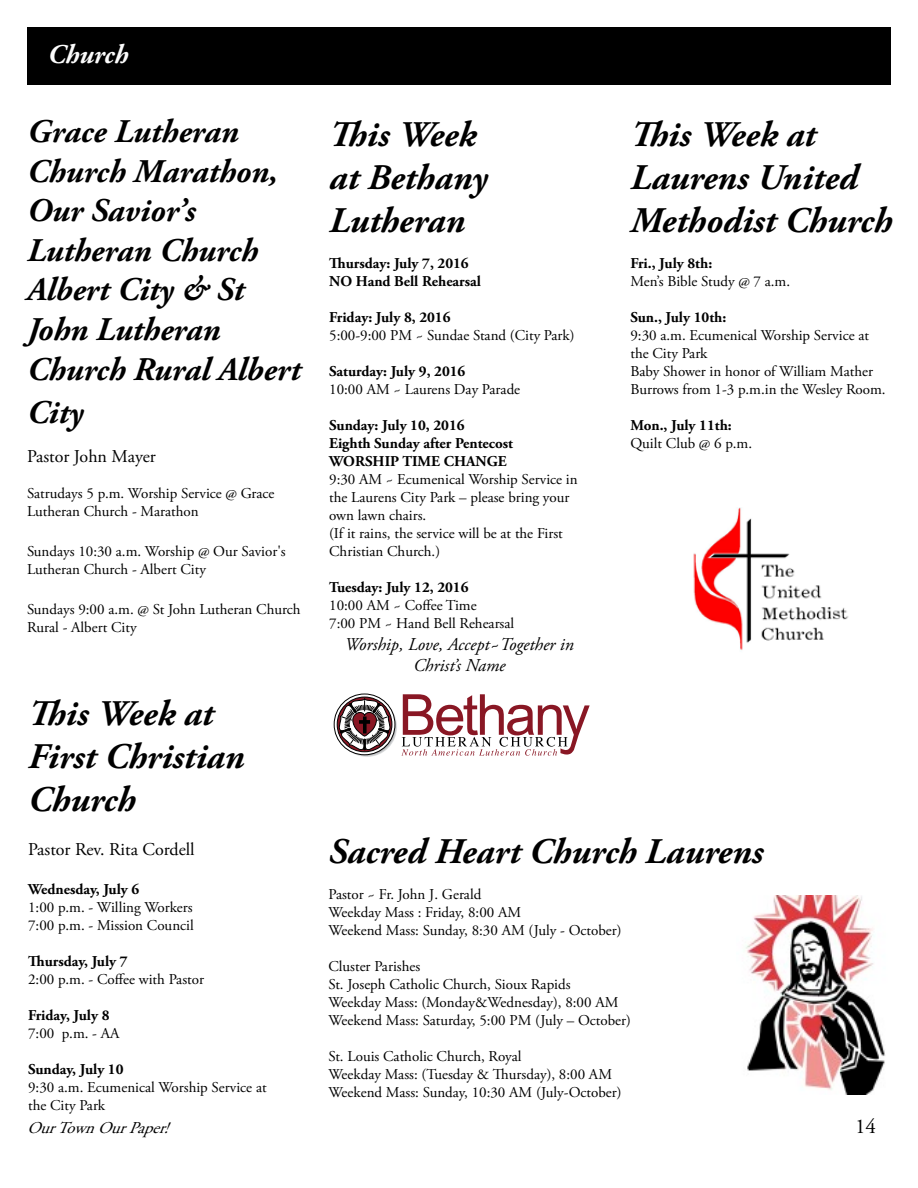
<style>
.page{position:relative;width:918px;height:1188px;background:#fff}
.page>*{position:absolute;margin:0;border:0;box-sizing:border-box;transform-origin:0 0}
.t1{font:italic 700 36px/43.2px "Adobe Garamond Pro";color:#000}
.t2{font:italic 700 33px/39.6px "Adobe Garamond Pro";color:#000}
.t3{font:italic 700 27px "Adobe Garamond Pro";color:#fcfcfc}
.t4{font:21px "Adobe Garamond Pro";color:#000}
.t5{font:italic 18px/21.6px "Adobe Garamond Pro";color:#000;text-align:center}
.t6{font:18px "Adobe Garamond Pro";color:#000}
.t7{font:italic 16.5px "Adobe Garamond Pro";color:#000}
.t8{font:15px/18px "Adobe Garamond Pro";color:#000}
.t9{font:700 15px/18px "Adobe Garamond Pro";color:#000}
</style>
<div class="page">
<img style="left:693px;top:508px;width:156px;height:142px">
<div style="left:27px;top:27px;width:864px;height:58px;background:#000"></div>
<img style="left:745px;top:895px;width:140px;height:199px">
<svg style="left:401px;top:694px;width:189px;height:62px"></svg>
<svg style="left:336px;top:696px;width:61px;height:61px"></svg>
<svg style="left:334px;top:694px;width:61px;height:61px"></svg>
<div style="left:334px;top:694px;width:61px;height:61px;border:1px solid #000;border-radius:50%"></div>
<div style="left:337px;top:697px;width:55px;height:55px;border:1px solid #000;border-radius:50%"></div>
<svg style="left:338px;top:699px;width:52px;height:52px"></svg>
<h3 class="t3" style="left:48px;top:39px;width:82px">Church</h3>
<h2 class="t2" style="left:27px;top:112px;width:275px">Grace Lutheran<br>Church Marathon,<br>Our Savior’s<br>Lutheran Church<br>Albert City &amp; St<br>John Lutheran<br>Church Rural Albert</h2>
<h2 class="t2" style="left:27px;top:393px;width:58px">City</h2>
<p class="t6" style="left:27px;top:446px;width:130px">Pastor John Mayer</p>
<p class="t8" style="left:27px;top:485px;width:249px">Satrudays 5 p.m. Worship Service @ Grace<br>Lutheran Church - Marathon</p>
<p class="t8" style="left:27px;top:543px;width:260px">Sundays 10:30 a.m. Worship @ Our Savior's<br>Lutheran Church - Albert City</p>
<p class="t8" style="left:27px;top:600px;width:275px">Sundays 9:00 a.m. @ St John Lutheran Church<br>Rural - Albert City</p>
<h1 class="t1" style="left:28px;top:693px;width:218px">This Week at<br>First Christian<br>Church</h1>
<p class="t6" style="left:28px;top:838px;width:168px">Pastor Rev. Rita Cordell</p>
<p class="t9" style="left:28px;top:881px;width:113px">Wednesday, July 6</p>
<p class="t8" style="left:28px;top:899px;width:167px">1:00 p.m. - Willing Workers<br>7:00 p.m. - Mission Council</p>
<p class="t9" style="left:28px;top:953px;width:101px">Thursday, July 7</p>
<p class="t8" style="left:28px;top:971px;width:177px">2:00 p.m. - Coffee with Pastor</p>
<p class="t9" style="left:28px;top:1007px;width:83px">Friday, July 8</p>
<p class="t8" style="left:28px;top:1025px;width:93px">7:00 p.m. - AA</p>
<p class="t9" style="left:28px;top:1061px;width:97px">Sunday, July 10</p>
<p class="t8" style="left:28px;top:1079px;width:240px">9:30 a.m. Ecumenical Worship Service at the City Park</p>
<h1 class="t1" style="left:329px;top:114px;width:160px">This Week at Bethany<br>Lutheran</h1>
<p class="t9" style="left:329px;top:255px;width:153px">Thursday: July 7, 2016<br>NO Hand Bell Rehearsal</p>
<p class="t9" style="left:329px;top:309px;width:123px">Friday: July 8, 2016</p>
<p class="t8" style="left:329px;top:327px;width:247px">5:00-9:00 PM ~ Sundae Stand (City Park)</p>
<p class="t9" style="left:329px;top:363px;width:138px">Saturday: July 9, 2016</p>
<p class="t8" style="left:329px;top:381px;width:193px">10:00 AM ~ Laurens Day Parade</p>
<p class="t9" style="left:329px;top:417px;width:185px">Sunday: July 10, 2016<br>Eighth Sunday after Pentecost<br>WORSHIP TIME CHANGE</p>
<p class="t8" style="left:329px;top:471px;width:250px">9:30 AM ~ Ecumenical Worship Service in the Laurens City Park – please bring your own lawn chairs.<br>(If it rains, the service will be at the First<br>Christian Church.)</p>
<p class="t9" style="left:329px;top:579px;width:141px">Tuesday: July 12, 2016</p>
<p class="t8" style="left:329px;top:597px;width:187px">10:00 AM ~ Coffee Time<br>7:00 PM ~ Hand Bell Rehearsal</p>
<p class="t5" style="left:345px;top:634px;width:231px">Worship, Love, Accept~Together in<br>Christ’s Name</p>
<h1 class="t1" style="left:630px;top:113px;width:263px">This Week at<br>Laurens United<br>Methodist Church</h1>
<p class="t9" style="left:630px;top:255px;width:83px">Fri., July 8th:</p>
<p class="t8" style="left:630px;top:273px;width:161px">Men’s Bible Study @ 7 a.m.</p>
<p class="t9" style="left:630px;top:309px;width:97px">Sun., July 10th:</p>
<p class="t8" style="left:630px;top:327px;width:257px">9:30 a.m. Ecumenical Worship Service at the City Park<br>Baby Shower in honor of William Mather<br>Burrows from 1-3 p.m.in the Wesley Room.</p>
<p class="t9" style="left:630px;top:417px;width:103px">Mon., July 11th:</p>
<p class="t8" style="left:630px;top:435px;width:123px">Quilt Club @ 6 p.m.</p>
<h1 class="t1" style="left:328px;top:831px;width:436px">Sacred Heart Church Laurens</h1>
<p class="t8" style="left:328px;top:886px;width:295px">Pastor ~ Fr. John J. Gerald<br>Weekday Mass : Friday, 8:00 AM<br>Weekend Mass: Sunday, 8:30 AM (July - October)</p>
<p class="t8" style="left:328px;top:958px;width:304px">Cluster Parishes<br>St. Joseph Catholic Church, Sioux Rapids<br>Weekday Mass: (Monday&amp;Wednesday), 8:00 AM Weekend Mass: Saturday, 5:00 PM (July – October)</p>
<p class="t8" style="left:328px;top:1048px;width:295px">St. Louis Catholic Church, Royal<br>Weekday Mass: (Tuesday &amp; Thursday), 8:00 AM<br>Weekend Mass: Sunday, 10:30 AM (July-October)</p>
<p class="t7" style="left:27px;top:1118px;width:151px">OurTownOurPaper!</p>
<h3 class="t4" style="left:855px;top:1114px;width:22px">14</h3>
</div>
